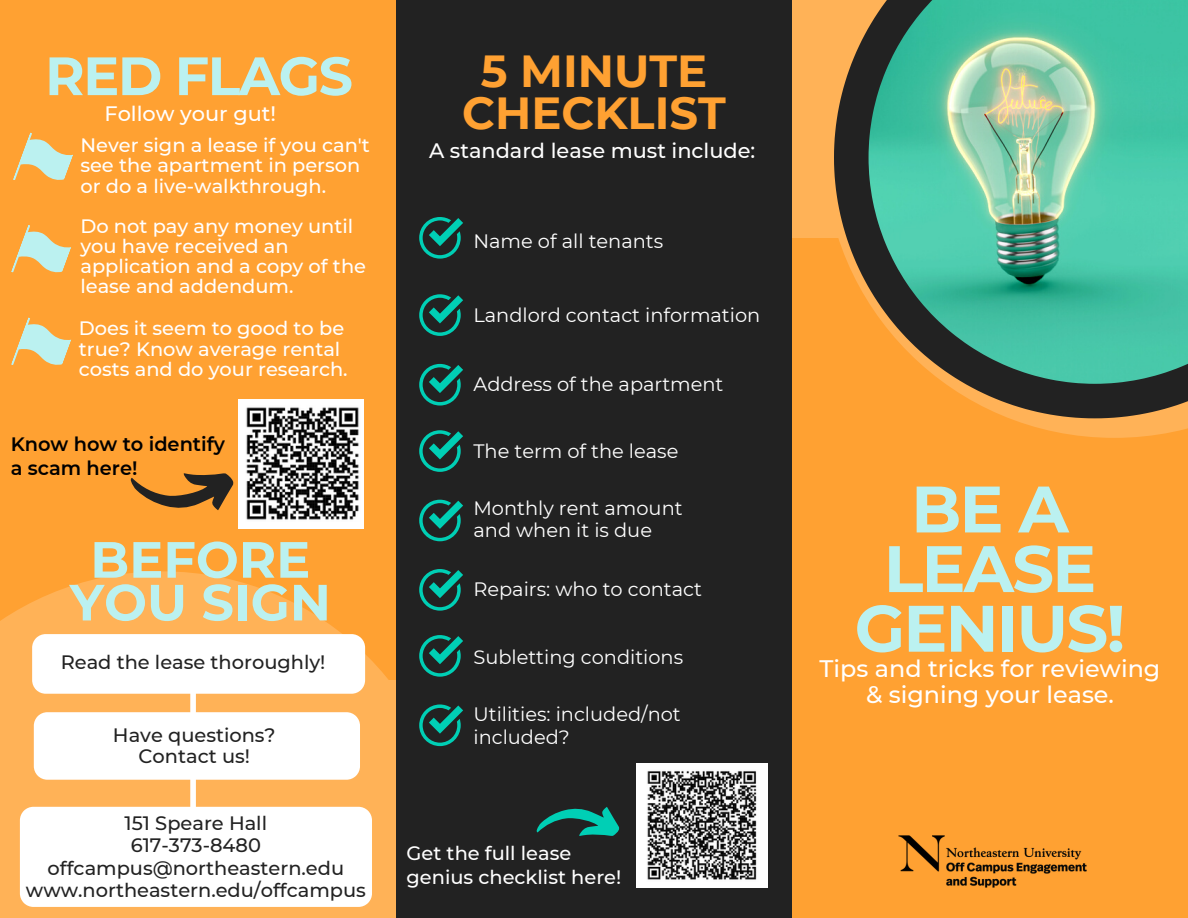
<style>
.page{position:relative;width:1188px;height:918px;background:#ffa132}
.page>*{position:absolute;margin:0;border:0;box-sizing:border-box;transform-origin:0 0}
.t1{font:700 65.55px/59.7px "Montserrat";letter-spacing:-.025em;color:#bbf1f0;text-align:center}
.t2{font:700 53.85px "Montserrat";letter-spacing:-.025em;color:#bbf1f0}
.t3{font:700 50.85px/42.8px "Montserrat";color:#bbf1f0;text-align:center}
.t4{font:700 44.85px/41.7px "Montserrat";color:#ffa132;text-align:center}
.t5{font:500 23.85px/25.7px "Montserrat";color:#fff;text-align:center}
.t6{font:500 20.85px "Montserrat";color:#fff}
.t7{font:500 19.35px/20.2px "Montserrat";color:#fff}
.t8{font:19.35px/21.3px "Montserrat";color:#fff}
.t9{font:500 19.35px/22.5px "Montserrat";color:#222;text-align:center}
.t10{font:600 19.35px/23.7px "Montserrat";color:#000}
</style>
<div class="page">
<div style="left:692px;top:0;width:276px;height:238px;background:#ffb257"></div>
<svg style="left:0;top:571px;width:396px;height:347px;fill:#ffb257"></svg>
<div style="left:396px;top:0;width:396px;height:918px;background:#222"></div>
<svg style="left:1009px;top:418px;width:179px;height:20px;fill:#ffb257"></svg>
<svg style="left:834px;top:27px;width:354px;height:391px"></svg>
<img style="left:869px;top:0;width:319px;height:384px">
<div style="left:190px;top:667px;width:6px;height:174px;background:#fff"></div>
<div style="left:20px;top:807px;width:352px;height:100px;background:#fff"></div>
<div style="left:34px;top:712px;width:326px;height:68px;background:#fff"></div>
<div style="left:32px;top:634px;width:333px;height:60px;background:#fff"></div>
<svg style="left:419px;top:217px;width:44px;height:42px"></svg>
<svg style="left:419px;top:635px;width:44px;height:42px"></svg>
<svg style="left:419px;top:294px;width:44px;height:42px"></svg>
<svg style="left:419px;top:364px;width:44px;height:42px"></svg>
<svg style="left:419px;top:430px;width:44px;height:42px"></svg>
<svg style="left:419px;top:500px;width:44px;height:41px"></svg>
<svg style="left:419px;top:569px;width:44px;height:42px"></svg>
<svg style="left:419px;top:704px;width:44px;height:42px"></svg>
<div style="left:636px;top:764px;width:132px;height:124px;background:#fff"></div>
<svg style="left:536px;top:807px;width:83px;height:29px"></svg>
<img style="left:898px;top:835px;width:189px;height:53px">
<svg style="left:13px;top:132px;width:60px;height:48px"></svg>
<svg style="left:11px;top:225px;width:60px;height:48px"></svg>
<svg style="left:11px;top:317px;width:60px;height:48px"></svg>
<div style="left:239px;top:399px;width:125px;height:129px;background:#fff"></div>
<img style="left:647px;top:771px;width:110px;height:109px">
<img style="left:246px;top:407px;width:113px;height:113px">
<svg style="left:130px;top:473px;width:104px;height:37px"></svg>
<h2 class="t2" style="left:45px;top:43px;width:309px">RED FLAGS</h2>
<p class="t6" style="left:104px;top:101px;width:173px">Follow your gut!</p>
<p class="t7" style="left:80px;top:135px;width:291px">Never sign a lease if you can't see the apartment in person or do a live-walkthrough.</p>
<p class="t7" style="left:80px;top:216px;width:287px">Do not pay any money until you have received an application and a copy of the lease and addendum.</p>
<p class="t7" style="left:79px;top:318px;width:270px">Does it seem to good to be true? Know average rental costs and do your research.</p>
<p class="t10" style="left:11px;top:432px;width:216px">Know how to identify a scam here!</p>
<h3 class="t3" style="left:70px;top:538px;width:263px">BEFORE<br>YOU SIGN</h3>
<p class="t9" style="left:61px;top:651px;width:266px">Read the lease thoroughly!</p>
<p class="t9" style="left:113px;top:725px;width:164px;line-height:20.2px">Have questions?<br>Contact us!</p>
<p class="t9" style="left:26px;top:812px;width:341px">151 Speare Hall<br>617-373-8480 offcampus@northeastern.edu www.northeastern.edu/offcampus</p>
<h3 class="t4" style="left:462px;top:50px;width:265px">5 MINUTE<br>CHECKLIST</h3>
<p class="t6" style="left:429px;top:138px;width:328px">A standard lease must include:</p>
<p class="t8" style="left:473px;top:231px;width:191px">Name of all tenants</p>
<p class="t8" style="left:473px;top:304px;width:288px">Landlord contact information</p>
<p class="t8" style="left:473px;top:374px;width:252px">Address of the apartment</p>
<p class="t8" style="left:473px;top:440px;width:207px">The term of the lease</p>
<p class="t8" style="left:473px;top:498px;width:211px">Monthly rent amount and when it is due</p>
<p class="t8" style="left:473px;top:579px;width:230px">Repairs: who to contact</p>
<p class="t8" style="left:473px;top:646px;width:211px">Subletting conditions</p>
<p class="t8" style="left:473px;top:702px;width:209px;line-height:23.7px">Utilities: included/not included?</p>
<p class="t7" style="left:407px;top:841px;width:216px;line-height:23.7px">Get the full lease genius checklist here!</p>
<h1 class="t1" style="left:855px;top:479px;width:272px">BE A<br>LEASE<br>GENIUS!</h1>
<p class="t5" style="left:820px;top:656px;width:342px">Tips and tricks for reviewing &amp; signing your lease.</p>
</div>
